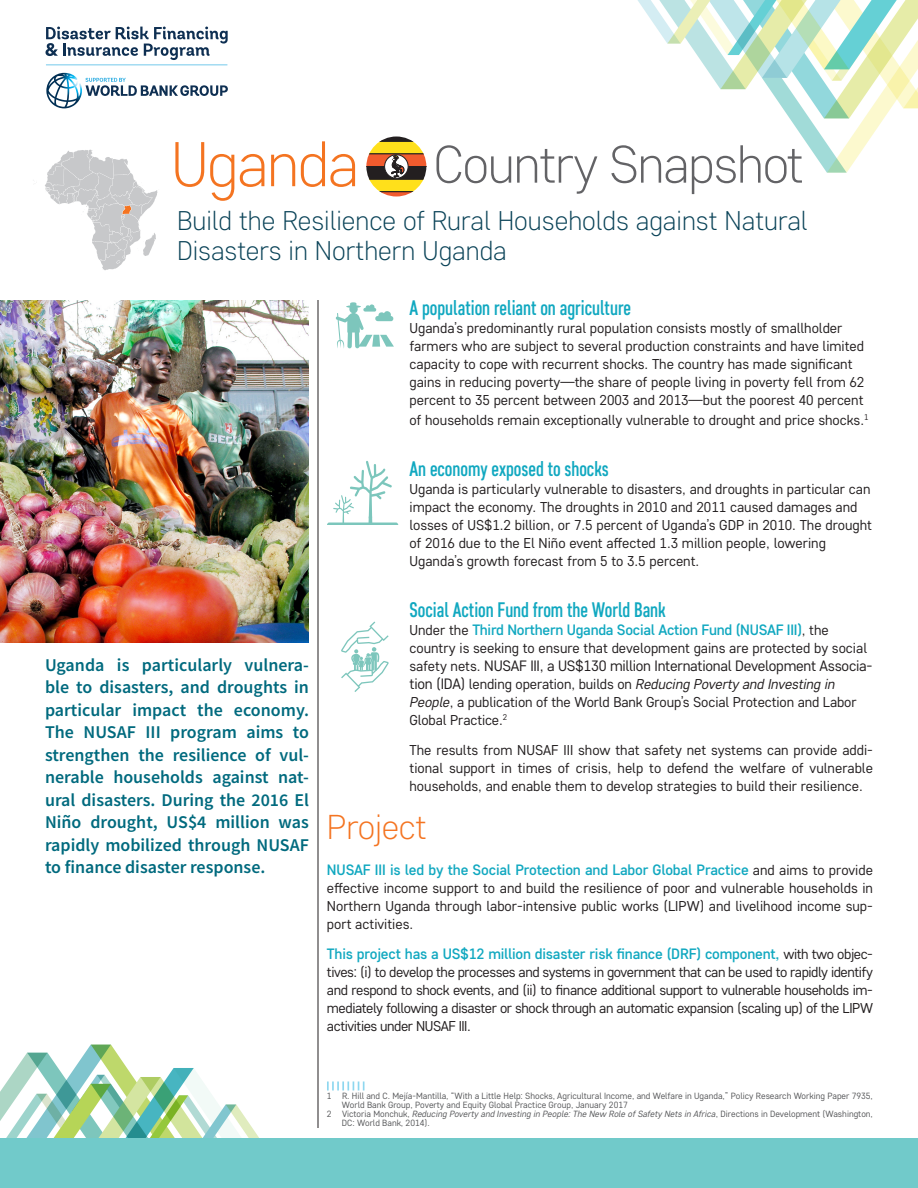
<style>
.page{position:relative;width:918px;height:1188px;background:#fff}
.page>*{position:absolute;margin:0;border:0;box-sizing:border-box;transform-origin:0 0}
.Titulo_Pais{font:300 63px "Core Sans D25";letter-spacing:-.025em;color:#f47421}
.Titulo_Pais-2{font:300 52.5px "Core Sans D25";letter-spacing:-.025em;color:#636366}
.Titulo_Program{font:300 34.5px "Core Sans D25";letter-spacing:-.01em;color:#f47421}
.Normal_Indented{font:300 27px "Core Sans D25";color:#094257}
.Normal_Indented-2{font:500 21px "Core Sans D47 Cn";color:#11a8c0}
.Intro{font:600 18px/22.5px "Source Sans Pro";color:#006a7e;text-align:justify}
.Normal_Indented-3{font:500 15px "Core Sans D45";letter-spacing:-.015em;color:#11a8c0}
.Normal_Indented-4{font:15px "Core Sans D35";letter-spacing:-.015em;color:#231f20}
.Normal_Indented-5{font:14.25px/18px "Core Sans D35";color:#231f20}
.Footnote{font:9px/9px "Core Sans D35";color:#57585a}
.s1{font-family:"Core Sans D35";font-weight:400;font-size:14.25px;color:#231f20}
.s2{font-size:14.25px}
.s3{font-size:15px}
.s4{font-style:italic}
</style>
<div class="page">
<svg style="left:0;top:1045px;width:307px;height:94px"></svg>
<svg style="left:637px;top:0;width:281px;height:173px"></svg>
<div style="left:0;top:1139px;width:918px;height:49px;background:#71caca"></div>
<svg style="left:327px;top:1081px;width:37px;height:9px"></svg>
<img style="left:0;top:300px;width:309px;height:343px">
<svg style="left:366px;top:136px;width:60px;height:60px"></svg>
<hr style="left:318px;top:300px;width:1px;height:828px;background:#231f20">
<svg style="left:336px;top:302px;width:58px;height:47px"></svg>
<svg style="left:341px;top:622px;width:48px;height:70px"></svg>
<svg style="left:45px;top:150px;width:113px;height:120px"></svg>
<svg style="left:327px;top:461px;width:71px;height:64px"></svg>
<svg style="left:46px;top:27px;width:182px;height:39px"></svg>
<svg style="left:46px;top:73px;width:182px;height:35px"></svg>
<p class="Titulo_Pais" style="left:171px;top:124px;width:190px">Uganda</p>
<p class="Titulo_Pais-2" style="left:434px;top:131px;width:372px">Country Snapshot</p>
<p class="Normal_Indented" style="left:177px;top:203px;width:632px">Build the Resilience of Rural Households against Natural</p>
<p class="Normal_Indented" style="left:177px;top:233px;width:331px">Disasters in Northern Uganda</p>
<p class="Intro" style="left:45px;top:653px;width:266px">Uganda is particularly vulnera&shy;ble to disasters, and droughts in particular impact the economy.<br>The NUSAF III program aims to strengthen the resilience of vul&shy;nerable households against nat&shy;ural disasters. During the 2016 El Niño drought, US$4 million was rapidly mobilized through NUSAF to finance disaster response.</p>
<p class="Normal_Indented-2" style="left:410px;top:295px;width:223px">A population reliant on agriculture</p>
<p class="Normal_Indented-5" style="left:410px;top:319px;width:456px">Uganda’s predominantly rural population consists mostly of smallholder farmers who are subject to several production constraints and have limited capacity to cope with recurrent shocks. The country has made significant gains in reducing poverty—the share of people living in poverty fell from 62 percent to 35 percent between 2003 and 2013—but the poorest 40 percent</p>
<p class="Normal_Indented-5" style="left:410px;top:410px;width:460px">of households remain exceptionally vulnerable to drought and price shocks.<sup>1</sup></p>
<p class="Normal_Indented-2" style="left:410px;top:456px;width:201px">An economy exposed to shocks</p>
<p class="Normal_Indented-5" style="left:410px;top:479px;width:464px">Uganda is particularly vulnerable to disasters, and droughts in particular can impact the economy. The droughts in 2010 and 2011 caused damages and losses of US$1.2 billion, or 7.5 percent of Uganda’s GDP in 2010. The drought of 2016 due to the El Niño event affected 1.3 million people, lowering Uganda’s growth forecast from 5 to 3.5 percent.</p>
<p class="Normal_Indented-2" style="left:410px;top:597px;width:258px">Social Action Fund from the World Bank</p>
<p class="Normal_Indented-3" style="left:410px;top:620px;width:421px"><span class="s1">Under the</span> Third Northern Uganda Social Action Fund (NUSAF III)<span class="s1">, the</span></p>
<p class="Normal_Indented-5" style="left:409px;top:638px;width:459px">country is seeking to ensure that development gains are protected by social</p>
<p class="Normal_Indented-4" style="left:409px;top:656px;width:465px"><span class="s2">safety nets.</span> NUSAF III, a US$130 million International Development Associa-</p>
<p class="Normal_Indented-5" style="left:409px;top:674px;width:449px"><span class="s3">tion (IDA)</span> lending operation, builds on <span class="s4">Reducing Poverty and Investing in<br>People</span>, a publication of the World Bank Group’s Social Protection and Labor<br>Global Practice.<sup>2</sup></p>
<p class="Normal_Indented-5" style="left:409px;top:740px;width:465px;text-align:justify">The results from NUSAF III show that safety net systems can provide addi&shy;tional support in times of crisis, help to defend the welfare of vulnerable households, and enable them to develop strategies to build their resilience.</p>
<p class="Titulo_Program" style="left:327px;top:805px;width:101px">Project</p>
<p class="Normal_Indented-3" style="left:327px;top:860px;width:547px">NUSAF III is led by the Social Protection and Labor Global Practice <span class="s1">and aims to provide</span></p>
<p class="Normal_Indented-5" style="left:327px;top:878px;width:548px;text-align:justify">effective income support to and build the resilience of poor and vulnerable households in Northern Uganda through labor-intensive public works (LIPW) and livelihood income sup&shy;port activities.</p>
<p class="Normal_Indented-3" style="left:327px;top:944px;width:548px">This project has a US$12 million disaster risk finance (DRF) component, <span class="s1">with two objec-</span></p>
<p class="Normal_Indented-5" style="left:327px;top:962px;width:548px;text-align:justify">tives: (i) to develop the processes and systems in government that can be used to rapidly identify and respond to shock events, and (ii) to finance additional support to vulnerable households im&shy;mediately following a disaster or shock through an automatic expansion (scaling up) of the LIPW activities under NUSAF III.</p>
<p class="Footnote" style="left:342px;top:1092px;width:533px;text-indent:-15px">1 R. Hill and C. Mejía-Mantilla, “With a Little Help: Shocks, Agricultural Income, and Welfare in Uganda,” Policy Research Working Paper 7935,<br>World Bank Group, Poverty and Equity Global Practice Group, January 2017</p>
<p class="Footnote" style="left:342px;top:1110px;width:532px;text-indent:-15px">2 Victoria Monchuk, <span class="s4">Reducing Poverty and Investing in People: The New Role of Safety Nets in Africa</span>, Directions in Development (Washington,<br>DC: World Bank, 2014).</p>
</div>
